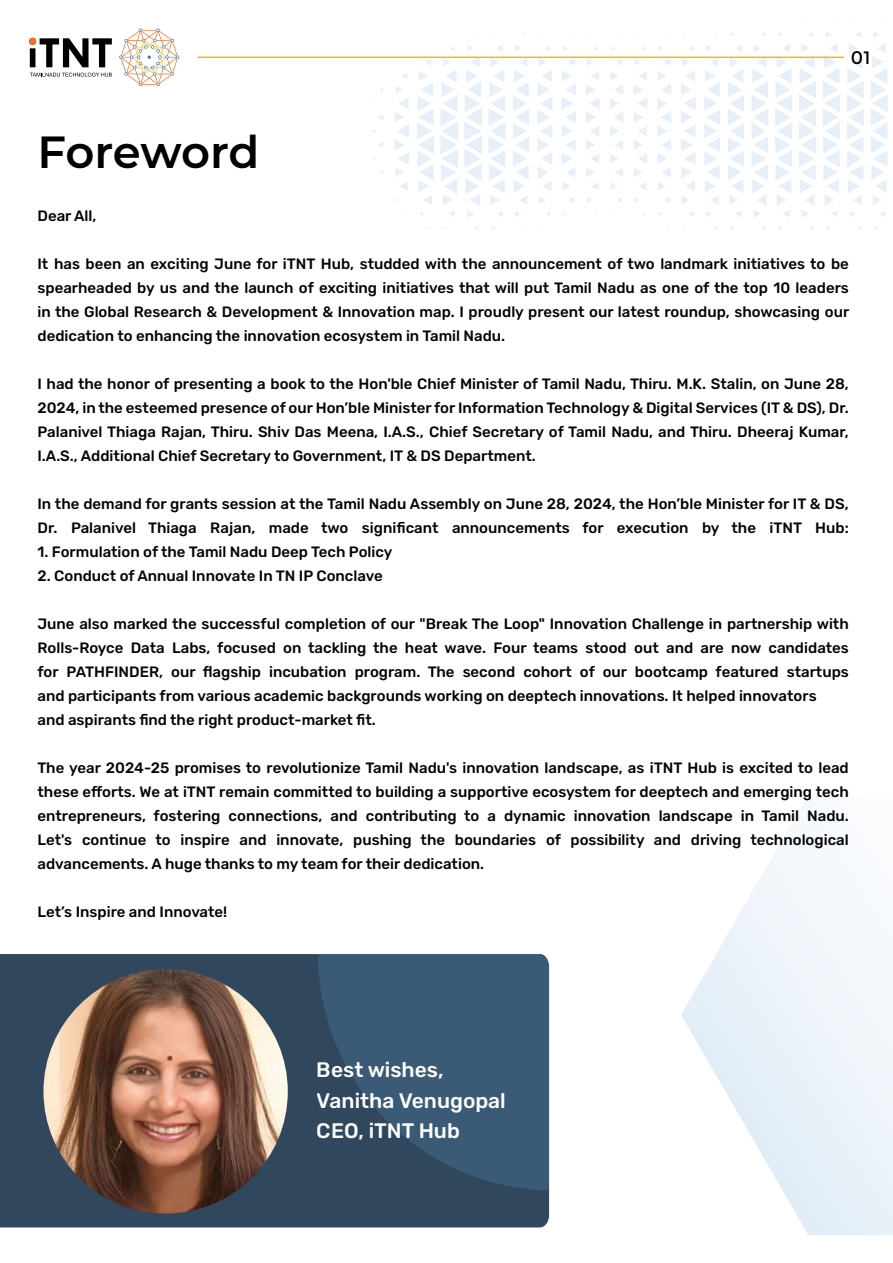
<style>
.page{position:relative;width:893px;height:1263px;background:#fff}
.page>*{position:absolute;margin:0;border:0;box-sizing:border-box;transform-origin:0 0}
.t1{font:600 45px "Montserrat";letter-spacing:-.01em;color:#000}
.t2{font:500 21px/30.8px "Rubik";color:#fff}
.t3{font:18px "Montserrat";color:#000}
.t4{font:500 15px/24px "Rubik";color:#000;text-align:justify}
</style>
<div class="page">
<svg style="left:681px;top:827px;width:212px;height:408px"></svg>
<svg style="left:778px;top:32px;width:4px;height:5px"></svg>
<svg style="left:808px;top:32px;width:5px;height:5px"></svg>
<svg style="left:451px;top:46px;width:4px;height:5px"></svg>
<svg style="left:468px;top:46px;width:5px;height:5px"></svg>
<svg style="left:545px;top:46px;width:5px;height:5px"></svg>
<svg style="left:563px;top:46px;width:5px;height:5px"></svg>
<svg style="left:689px;top:46px;width:5px;height:5px"></svg>
<svg style="left:402px;top:73px;width:5px;height:6px"></svg>
<svg style="left:378px;top:114px;width:5px;height:6px"></svg>
<svg style="left:378px;top:142px;width:5px;height:6px"></svg>
<svg style="left:395px;top:86px;width:14px;height:105px"></svg>
<svg style="left:561px;top:58px;width:15px;height:133px"></svg>
<svg style="left:586px;top:59px;width:14px;height:131px"></svg>
<svg style="left:610px;top:59px;width:13px;height:131px"></svg>
<svg style="left:634px;top:59px;width:13px;height:131px"></svg>
<svg style="left:417px;top:59px;width:17px;height:146px"></svg>
<svg style="left:513px;top:45px;width:16px;height:159px"></svg>
<svg style="left:537px;top:58px;width:15px;height:146px"></svg>
<svg style="left:569px;top:197px;width:5px;height:6px"></svg>
<svg style="left:587px;top:197px;width:5px;height:6px"></svg>
<svg style="left:618px;top:198px;width:4px;height:4px"></svg>
<svg style="left:635px;top:197px;width:4px;height:6px"></svg>
<svg style="left:657px;top:59px;width:14px;height:144px"></svg>
<svg style="left:681px;top:58px;width:15px;height:146px"></svg>
<svg style="left:440px;top:58px;width:18px;height:159px"></svg>
<svg style="left:464px;top:58px;width:18px;height:160px"></svg>
<svg style="left:488px;top:45px;width:17px;height:172px"></svg>
<svg style="left:515px;top:211px;width:6px;height:6px"></svg>
<svg style="left:689px;top:211px;width:5px;height:5px"></svg>
<svg style="left:704px;top:45px;width:16px;height:172px"></svg>
<svg style="left:728px;top:45px;width:16px;height:172px"></svg>
<svg style="left:751px;top:45px;width:17px;height:173px"></svg>
<svg style="left:775px;top:44px;width:17px;height:174px"></svg>
<svg style="left:799px;top:44px;width:17px;height:173px"></svg>
<svg style="left:823px;top:32px;width:17px;height:185px"></svg>
<svg style="left:847px;top:32px;width:17px;height:185px"></svg>
<svg style="left:871px;top:32px;width:17px;height:185px"></svg>
<svg style="left:761px;top:225px;width:4px;height:5px"></svg>
<svg style="left:778px;top:226px;width:4px;height:4px"></svg>
<svg style="left:809px;top:225px;width:4px;height:5px"></svg>
<svg style="left:119px;top:28px;width:60px;height:58px"></svg>
<svg style="left:29px;top:38px;width:83px;height:29px"></svg>
<svg style="left:30px;top:73px;width:82px;height:4px"></svg>
<div style="left:29px;top:38px;width:7px;height:7px;background:#f37024;border-radius:50%"></div>
<hr style="left:197px;top:57px;width:647px;height:1px;background:#ffb600">
<div style="left:0;top:954px;width:549px;height:273px;background:#31475e"></div>
<svg style="left:318px;top:954px;width:231px;height:236px;background:#385570"></svg>
<img style="left:43px;top:969px;width:245px;height:244px;border-radius:122px">
<h1 class="t1" style="left:37px;top:120px;width:224px">Foreword</h1>
<p class="t3" style="left:851px;top:47px;width:21px">01</p>
<p class="t4" style="left:38px;top:204px;width:61px">Dear All,</p>
<p class="t4" style="left:38px;top:252px;width:813px">It has been an exciting June for iTNT Hub, studded with the announcement of two landmark initiatives to be spearheaded by us and the launch of exciting initiatives that will put Tamil Nadu as one of the top 10 leaders in the Global Research &amp; Development &amp; Innovation map. I proudly present our latest roundup, showcasing our dedication to enhancing the innovation ecosystem in Tamil Nadu.</p>
<p class="t4" style="left:38px;top:372px;width:813px">I had the honor of presenting a book to the Hon'ble Chief Minister of Tamil Nadu, Thiru. M.K. Stalin, on June 28, 2024, in the esteemed presence of our Hon’ble Minister for Information Technology &amp; Digital Services (IT &amp; DS), Dr.<br>Palanivel Thiaga Rajan, Thiru. Shiv Das Meena, I.A.S., Chief Secretary of Tamil Nadu, and Thiru. Dheeraj Kumar, I.A.S., Additional Chief Secretary to Government, IT &amp; DS Department.</p>
<p class="t4" style="left:38px;top:492px;width:813px">In the demand for grants session at the Tamil Nadu Assembly on June 28, 2024, the Hon’ble Minister for IT &amp; DS,<br>Dr. Palanivel Thiaga Rajan, made two significant announcements for execution by the iTNT Hub:</p>
<p class="t4" style="left:38px;top:540px;width:356px">1. Formulation of the Tamil Nadu Deep Tech Policy</p>
<p class="t4" style="left:38px;top:564px;width:347px">2. Conduct of Annual Innovate In TN IP Conclave</p>
<p class="t4" style="left:38px;top:612px;width:813px;text-align:left">June also marked the successful completion of our "Break The Loop" Innovation Challenge in partnership with Rolls-Royce Data Labs, focused on tackling the heat wave. Four teams stood out and are now candidates for PATHFINDER, our flagship incubation program. The second cohort of our bootcamp featured startups and participants from various academic backgrounds working on deeptech innovations. It helped innovators<br>and aspirants find the right product-market fit.</p>
<p class="t4" style="left:38px;top:756px;width:813px">The year 2024-25 promises to revolutionize Tamil Nadu's innovation landscape, as iTNT Hub is excited to lead these efforts. We at iTNT remain committed to building a supportive ecosystem for deeptech and emerging tech entrepreneurs, fostering connections, and contributing to a dynamic innovation landscape in Tamil Nadu.<br>Let's continue to inspire and innovate, pushing the boundaries of possibility and driving technological advancements. A huge thanks to my team for their dedication.</p>
<p class="t4" style="left:38px;top:900px;width:191px">Let’s Inspire and Innovate!</p>
<h2 class="t2" style="left:317px;top:1055px;width:191px">Best wishes,<br>Vanitha Venugopal<br>CEO, iTNT Hub</h2>
</div>
